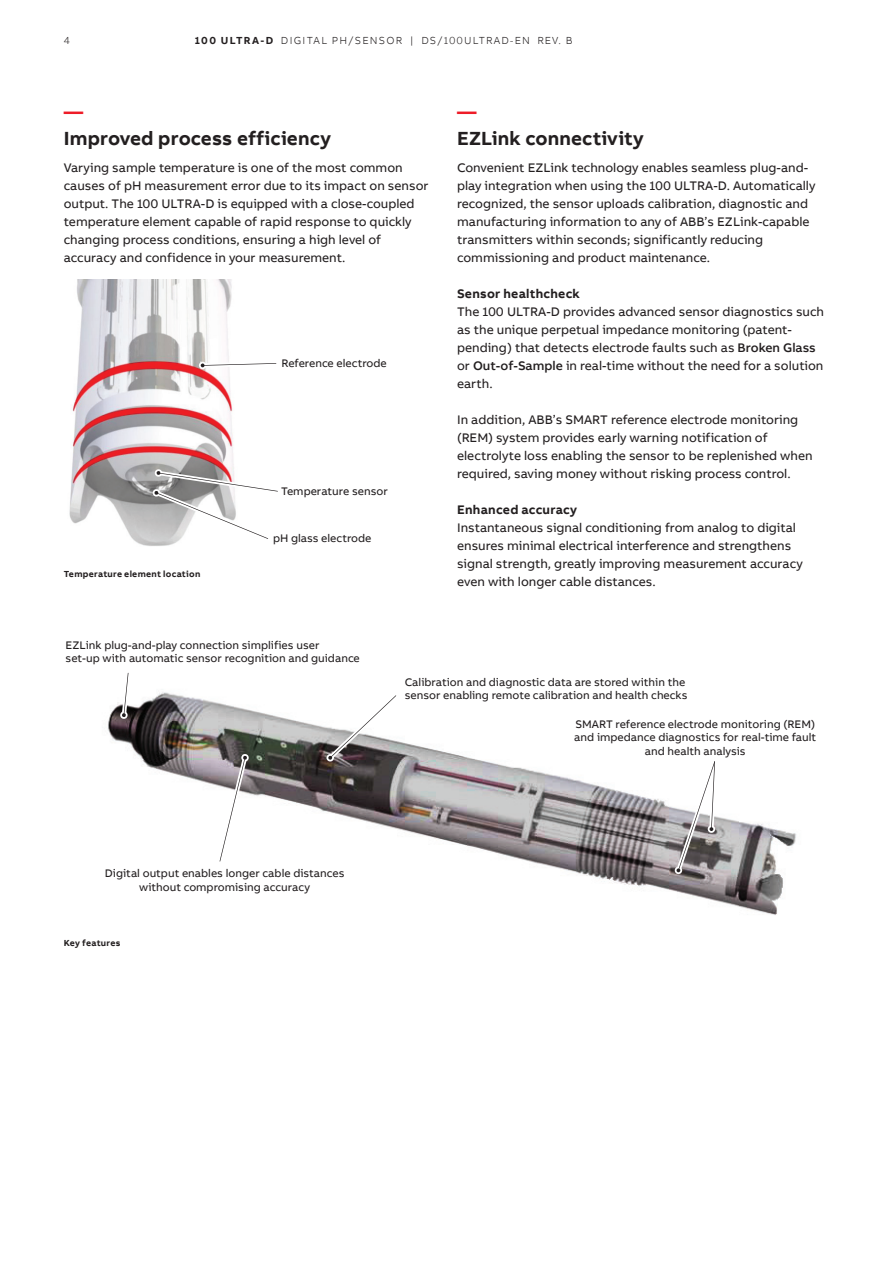
<style>
.page{position:relative;width:893px;height:1263px;background:#fff}
.page>*{position:absolute;margin:0;border:0;box-sizing:border-box;transform-origin:0 0}
.t1{font:700 19.5px "AB Bvoice";letter-spacing:.005em;color:#231f20}
.t2{font:700 19.5px "AB Bvoice";color:#ee1c28}
.t3{font:12.75px/18px "AB Bvoice";color:#231f20}
.t4{font:700 12.75px "AB Bvoice";letter-spacing:.02em;color:#231f20}
.t5{font:11.25px/13.5px "AB Bvoice";color:#231f20}
.t6{font:300 10.5px "AB Bvoice";letter-spacing:.105em;color:#231f20}
.t7{font:700 9px "AB Bvoice";letter-spacing:.03em;color:#231f20}
.s1{font-weight:700}
.s2{font-weight:500}
</style>
<div class="page">
<img style="left:69px;top:280px;width:165px;height:266px">
<svg style="left:152px;top:469px;width:116px;height:72px"></svg>
<svg style="left:158px;top:473px;width:120px;height:19px"></svg>
<svg style="left:200px;top:361px;width:77px;height:7px"></svg>
<hr style="left:202px;top:363px;width:74px;height:3px;background:#231f20">
<img style="left:107px;top:692px;width:689px;height:223px">
<svg style="left:326px;top:693px;width:72px;height:69px"></svg>
<svg style="left:218px;top:753px;width:31px;height:110px"></svg>
<svg style="left:220px;top:757px;width:25px;height:104px"></svg>
<svg style="left:120px;top:672px;width:10px;height:47px"></svg>
<svg style="left:124px;top:673px;width:4px;height:42px"></svg>
<svg style="left:676px;top:759px;width:41px;height:114px"></svg>
<svg style="left:678px;top:761px;width:37px;height:110px"></svg>
<p class="t6" style="left:64px;top:34px;width:8px">4</p>
<p class="t6" style="left:195px;top:34px;width:379px"><span class="s1">100 ULTRA-D</span> DIGITAL PH/SENSOR | DS/100ULTRAD-EN REV. B</p>
<h1 class="t2" style="left:64px;top:99px;width:21px">—</h1>
<h1 class="t1" style="left:64px;top:126px;width:269px">Improved process efficiency</h1>
<p class="t3" style="left:64px;top:159px;width:366px">Varying sample temperature is one of the most common causes of pH measurement error due to its impact on sensor output. The 100 ULTRA-D is equipped with a close-coupled temperature element capable of rapid response to quickly changing process conditions, ensuring a high level of accuracy and confidence in your measurement.</p>
<p class="t5" style="left:281px;top:356px;width:107px">Reference electrode</p>
<p class="t5" style="left:281px;top:485px;width:108px">Temperature sensor</p>
<p class="t7" style="left:64px;top:568px;width:138px">Temperature element location</p>
<p class="t5" style="left:273px;top:532px;width:100px">pH glass electrode</p>
<p class="t5" style="left:66px;top:638px;width:296px">EZLink plug-and-play connection simplifies user<br>set-up with automatic sensor recognition and guidance</p>
<h1 class="t2" style="left:457px;top:99px;width:21px">—</h1>
<h1 class="t1" style="left:457px;top:126px;width:188px">EZLink connectivity</h1>
<p class="t3" style="left:457px;top:159px;width:360px">Convenient EZLink technology enables seamless plug-and&shy;play integration when using the 100 ULTRA-D. Automatically recognized, the sensor uploads calibration, diagnostic and manufacturing information to any of ABB’s EZLink-capable transmitters within seconds; significantly reducing commissioning and product maintenance.</p>
<p class="t4" style="left:457px;top:286px;width:124px">Sensor healthcheck</p>
<p class="t3" style="left:457px;top:303px;width:369px">The 100 ULTRA-D provides advanced sensor diagnostics such as the unique perpetual impedance monitoring (patent&shy;pending) that detects electrode faults such as <span class="s2">Broken Glass </span>or <span class="s2">Out-of-Sample</span> in real-time without the need for a solution earth.</p>
<p class="t3" style="left:457px;top:411px;width:357px">In addition, ABB’s SMART reference electrode monitoring (REM) system provides early warning notification of electrolyte loss enabling the sensor to be replenished when required, saving money without risking process control.</p>
<p class="t4" style="left:457px;top:502px;width:122px">Enhanced accuracy</p>
<p class="t3" style="left:457px;top:519px;width:347px">Instantaneous signal conditioning from analog to digital ensures minimal electrical interference and strengthens signal strength, greatly improving measurement accuracy even with longer cable distances.</p>
<p class="t5" style="left:405px;top:675px;width:284px">Calibration and diagnostic data are stored within the sensor enabling remote calibration and health checks</p>
<p class="t5" style="left:105px;top:867px;width:241px;text-align:center">Digital output enables longer cable distances without compromising accuracy</p>
<p class="t7" style="left:64px;top:937px;width:58px">Key features</p>
<p class="t5" style="left:574px;top:717px;width:243px;text-align:center">SMART reference electrode monitoring (REM) and impedance diagnostics for real-time fault and health analysis</p>
</div>
